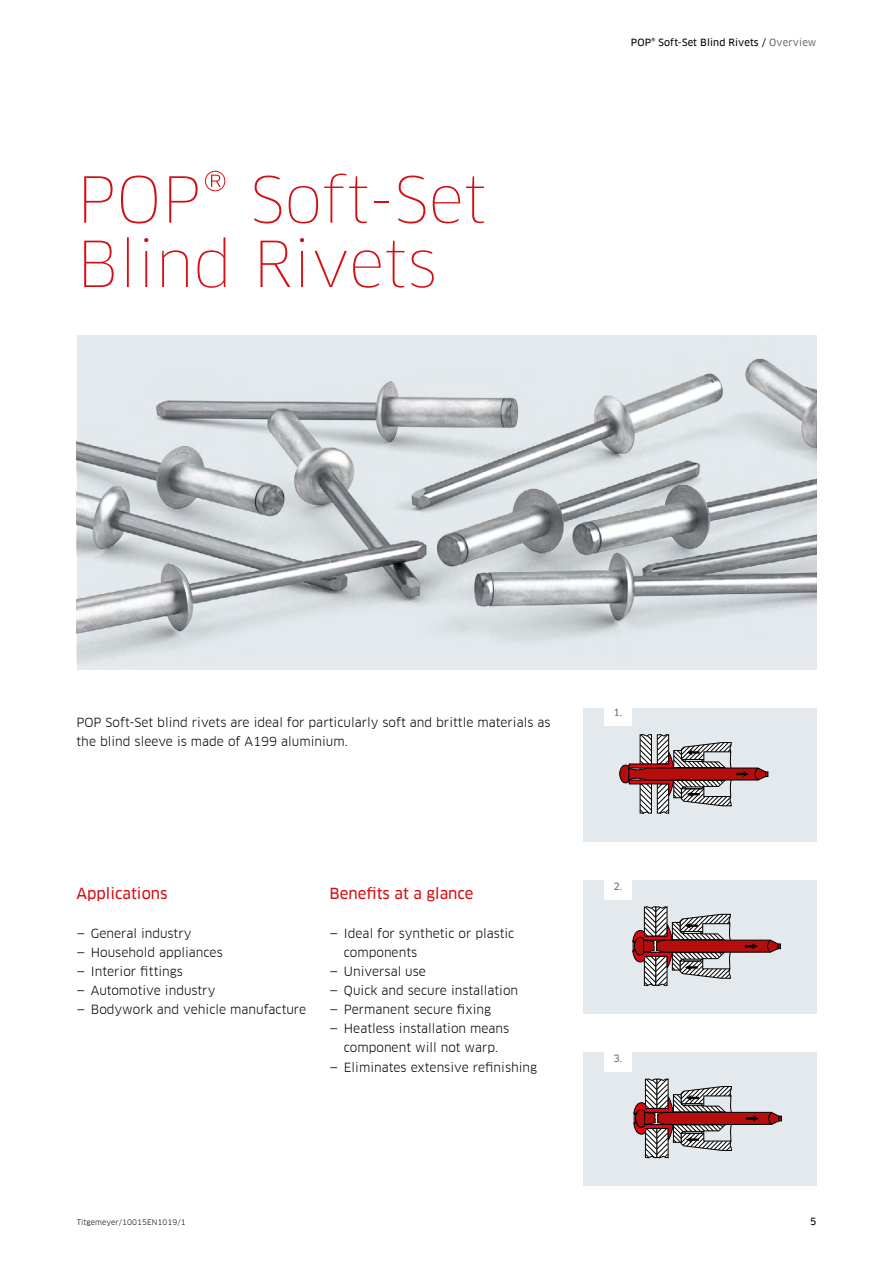
<style>
.page{position:relative;width:893px;height:1263px;background:#fff}
.page>*{position:absolute;margin:0;border:0;box-sizing:border-box;transform-origin:0 0}
.t1{font:100 61.8px/64.3px "Clan Offc Pro";color:#d40f14}
.t2{font:15px "Clan Offc Pro News";color:#d40f14}
.t3{font:12.3px/19.2px "Clan Offc Pro";color:#000}
.t4{font:9.75px "Clan Offc Pro News";letter-spacing:.01em;color:#000}
.t5{font:9.75px "Clan Offc Pro News";color:#6b6e6e}
.t6{font:7.5px "Clan Offc Pro";letter-spacing:.01em;color:#000}
.s1{color:#6b6e6e}
</style>
<div class="page">
<div style="left:583px;top:708px;width:233px;height:134px;background:#e3e9ec"></div>
<svg style="left:619px;top:734px;width:149px;height:80px"></svg>
<div style="left:583px;top:880px;width:233px;height:134px;background:#e3e9ec"></div>
<svg style="left:632px;top:906px;width:149px;height:81px"></svg>
<div style="left:583px;top:1052px;width:233px;height:134px;background:#e3e9ec"></div>
<svg style="left:633px;top:1078px;width:149px;height:81px"></svg>
<img style="left:77px;top:359px;width:739px;height:274px">
<div style="left:604px;top:861px;width:28px;height:38px;background:#fff"></div>
<div style="left:604px;top:1033px;width:28px;height:38px;background:#fff"></div>
<div style="left:604px;top:687px;width:28px;height:39px;background:#fff"></div>
<h1 class="t1" style="left:77px;top:167px;width:412px">POP® Soft-Set<br>Blind Rivets</h1>
<p class="t4" style="left:631px;top:37px;width:187px">POP® Soft-Set Blind Rivets / <span class="s1">Overview</span></p>
<p class="t3" style="left:77px;top:713px;width:476px">POP Soft-Set blind rivets are ideal for particularly soft and brittle materials as the blind sleeve is made of A199 aluminium.</p>
<p class="t2" style="left:77px;top:885px;width:93px">Applications</p>
<p class="t3" style="left:77px;top:923px;width:117px">— General industry</p>
<p class="t3" style="left:77px;top:942px;width:148px">— Household appliances</p>
<p class="t3" style="left:77px;top:962px;width:108px">— Interior fittings</p>
<p class="t3" style="left:77px;top:981px;width:140px">— Automotive industry</p>
<p class="t3" style="left:77px;top:1000px;width:231px">— Bodywork and vehicle manufacture</p>
<p class="t2" style="left:330px;top:885px;width:145px">Benefits at a glance</p>
<p class="t3" style="left:344px;top:923px;width:172px;text-indent:-14px">— Ideal for synthetic or plastic components</p>
<p class="t3" style="left:330px;top:962px;width:98px">— Universal use</p>
<p class="t3" style="left:330px;top:981px;width:190px">— Quick and secure installation</p>
<p class="t3" style="left:330px;top:1000px;width:163px">— Permanent secure fixing</p>
<p class="t3" style="left:330px;top:1019px;width:181px;text-align:center">— Heatless installation means component will not warp.</p>
<p class="t3" style="left:330px;top:1057px;width:209px">— Eliminates extensive refinishing</p>
<p class="t5" style="left:613px;top:707px;width:10px">1.</p>
<p class="t5" style="left:613px;top:880px;width:10px">2.</p>
<p class="t5" style="left:613px;top:1053px;width:10px">3.</p>
<p class="t6" style="left:77px;top:1217px;width:110px">Titgemeyer/10015EN1019/1</p>
<p class="t4" style="left:810px;top:1215px;width:8px">5</p>
</div>
